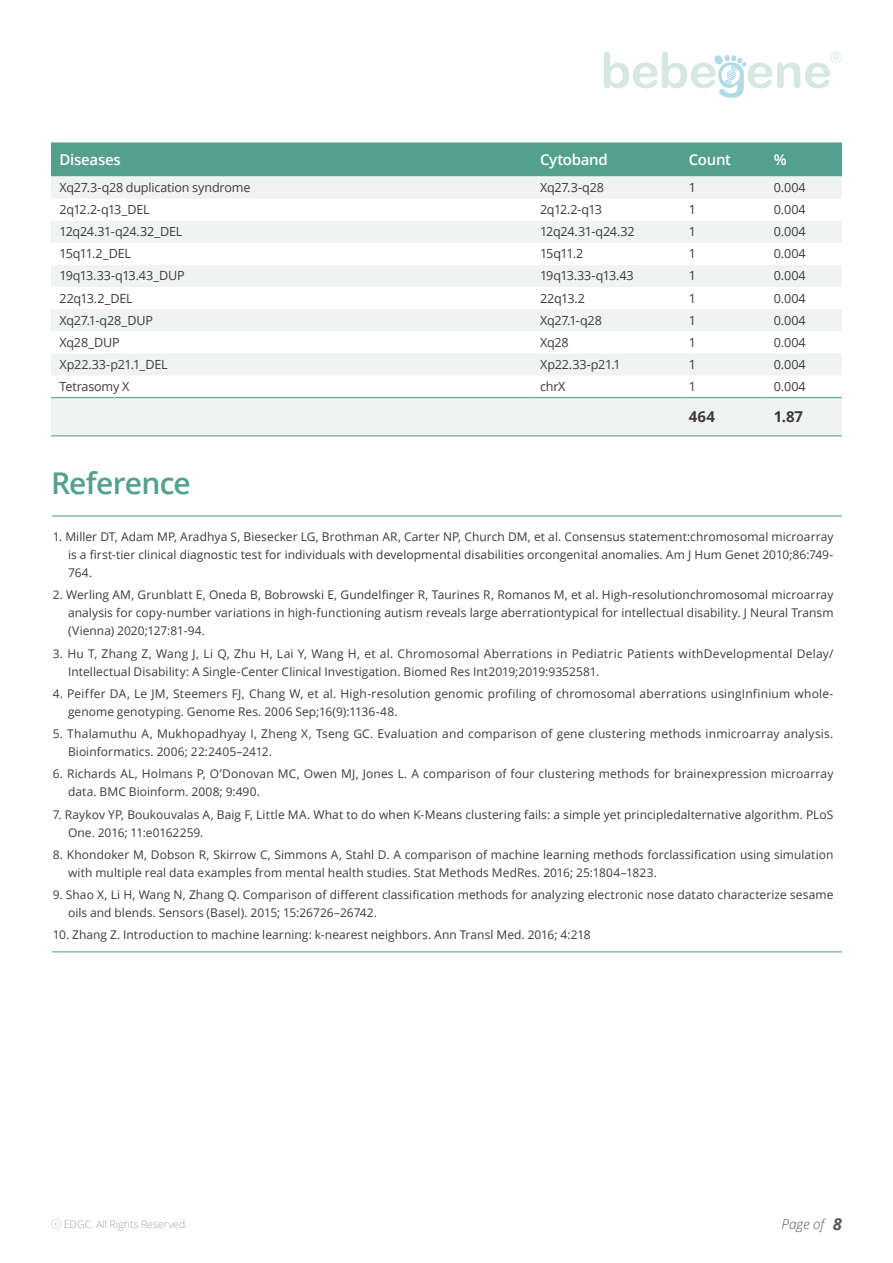
<style>
.page{position:relative;width:893px;height:1263px;background:#fff}
.page>*{position:absolute;margin:0;border:0;box-sizing:border-box;transform-origin:0 0}
.t1{font:600 30px "Open Sans";letter-spacing:-.025em;color:#53a08c}
.t2{font:600 15px "Open Sans";letter-spacing:-.02em;color:#fff}
.t3{font:700 15px "Open Sans";color:#3e3a39}
.t4{font:italic 300 13.5px "Open Sans";color:#595757}
.t5{font:12.6px "Open Sans";letter-spacing:-.02em;color:#3e3a39}
.t6{font:12.6px "Open Sans";letter-spacing:-.05em;color:#3e3a39}
.t7{font:12.6px "Open Sans";letter-spacing:-.04em;color:#3e3a39}
.t8{font:12px/18px "Open Sans";letter-spacing:.01em;color:#3e3a39}
.t9{font:300 10.5px "Open Sans";letter-spacing:.005em;color:#9fa0a0}
.s1{font-family:"Noto Sans CJ Kkr";font-weight:100}
.s2{font-weight:700;font-size:16.5px}
</style>
<div class="page">
<svg style="left:604px;top:52px;width:238px;height:46px"></svg>
<div style="left:51px;top:142px;width:791px;height:34px;background:#53a08c"></div>
<svg style="left:51px;top:176px;width:791px;height:259px;fill:#eff4f2"></svg>
<hr style="left:51px;top:397px;width:480px;height:1px;background:#53a08c">
<hr style="left:531px;top:397px;width:149px;height:1px;background:#53a08c">
<hr style="left:680px;top:397px;width:85px;height:1px;background:#53a08c">
<hr style="left:765px;top:397px;width:77px;height:1px;background:#53a08c">
<hr style="left:51px;top:435px;width:480px;height:1px;background:#53a08c">
<hr style="left:531px;top:435px;width:149px;height:1px;background:#53a08c">
<hr style="left:680px;top:435px;width:85px;height:1px;background:#53a08c">
<hr style="left:765px;top:435px;width:77px;height:1px;background:#53a08c">
<hr style="left:52px;top:515px;width:790px;height:1px;background:#53a08c">
<hr style="left:52px;top:951px;width:790px;height:1px;background:#53a08c">
<p class="t2" style="left:60px;top:149px;width:63px">Diseases</p>
<p class="t2" style="left:540px;top:149px;width:69px">Cytoband</p>
<p class="t2" style="left:689px;top:149px;width:44px">Count</p>
<p class="t2" style="left:774px;top:149px;width:14px">%</p>
<p class="t5" style="left:60px;top:179px;width:192px">Xq27.3-q28 duplication syndrome</p>
<p class="t5" style="left:540px;top:179px;width:65px">Xq27.3-q28</p>
<p class="t5" style="left:689px;top:179px;width:9px">1</p>
<p class="t5" style="left:774px;top:179px;width:33px">0.004</p>
<p class="t6" style="left:60px;top:201px;width:92px">2q12.2-q13_DEL</p>
<p class="t5" style="left:540px;top:201px;width:63px">2q12.2-q13</p>
<p class="t5" style="left:689px;top:201px;width:9px">1</p>
<p class="t5" style="left:774px;top:201px;width:33px">0.004</p>
<p class="t5" style="left:60px;top:223px;width:124px">12q24.31-q24.32_DEL</p>
<p class="t5" style="left:540px;top:223px;width:96px">12q24.31-q24.32</p>
<p class="t5" style="left:689px;top:223px;width:9px">1</p>
<p class="t5" style="left:774px;top:223px;width:33px">0.004</p>
<p class="t7" style="left:60px;top:245px;width:73px">15q11.2_DEL</p>
<p class="t5" style="left:540px;top:245px;width:45px">15q11.2</p>
<p class="t5" style="left:689px;top:245px;width:9px">1</p>
<p class="t5" style="left:774px;top:245px;width:33px">0.004</p>
<p class="t5" style="left:60px;top:267px;width:127px">19q13.33-q13.43_DUP</p>
<p class="t6" style="left:540px;top:267px;width:95px">19q13.33-q13.43</p>
<p class="t5" style="left:689px;top:267px;width:9px">1</p>
<p class="t5" style="left:774px;top:267px;width:33px">0.004</p>
<p class="t5" style="left:60px;top:289px;width:75px">22q13.2_DEL</p>
<p class="t5" style="left:540px;top:289px;width:47px">22q13.2</p>
<p class="t5" style="left:689px;top:289px;width:9px">1</p>
<p class="t5" style="left:774px;top:289px;width:33px">0.004</p>
<p class="t5" style="left:60px;top:311px;width:95px">Xq27.1-q28_DUP</p>
<p class="t5" style="left:540px;top:311px;width:63px">Xq27.1-q28</p>
<p class="t5" style="left:689px;top:311px;width:9px">1</p>
<p class="t5" style="left:774px;top:311px;width:33px">0.004</p>
<p class="t5" style="left:60px;top:334px;width:62px">Xq28_DUP</p>
<p class="t5" style="left:540px;top:334px;width:30px">Xq28</p>
<p class="t5" style="left:689px;top:334px;width:9px">1</p>
<p class="t5" style="left:774px;top:334px;width:33px">0.004</p>
<p class="t5" style="left:60px;top:356px;width:110px">Xp22.33-p21.1_DEL</p>
<p class="t5" style="left:540px;top:356px;width:82px">Xp22.33-p21.1</p>
<p class="t5" style="left:689px;top:356px;width:9px">1</p>
<p class="t5" style="left:774px;top:356px;width:33px">0.004</p>
<p class="t5" style="left:60px;top:378px;width:71px">Tetrasomy X</p>
<p class="t5" style="left:540px;top:378px;width:27px">chrX</p>
<p class="t5" style="left:689px;top:378px;width:9px">1</p>
<p class="t5" style="left:774px;top:378px;width:33px">0.004</p>
<p class="t3" style="left:689px;top:406px;width:28px">464</p>
<p class="t3" style="left:774px;top:406px;width:31px">1.87</p>
<h1 class="t1" style="left:51px;top:462px;width:141px">Reference</h1>
<p class="t8" style="left:68px;top:527px;width:767px;text-align:justify;text-indent:-15px">1. Miller DT, Adam MP, Aradhya S, Biesecker LG, Brothman AR, Carter NP, Church DM, et al. Consensus statement:chromosomal microarray is a first-tier clinical diagnostic test for individuals with developmental disabilities orcongenital anomalies. Am J Hum Genet 2010;86:749- 764.</p>
<p class="t8" style="left:68px;top:586px;width:767px;text-align:justify;text-indent:-15px">2. Werling AM, Grunblatt E, Oneda B, Bobrowski E, Gundelfinger R, Taurines R, Romanos M, et al. High-resolutionchromosomal microarray analysis for copy-number variations in high-functioning autism reveals large aberrationtypical for intellectual disability. J Neural Transm (Vienna) 2020;127:81-94.</p>
<p class="t8" style="left:68px;top:644px;width:767px;text-indent:-15px">3. Hu T, Zhang Z, Wang J, Li Q, Zhu H, Lai Y, Wang H, et al. Chromosomal Aberrations in Pediatric Patients withDevelopmental Delay/<br>Intellectual Disability: A Single-Center Clinical Investigation. Biomed Res Int2019;2019:9352581.</p>
<p class="t8" style="left:68px;top:684px;width:767px;text-indent:-15px">4. Peiffer DA, Le JM, Steemers FJ, Chang W, et al. High-resolution genomic profiling of chromosomal aberrations usingInfinium whole&shy;genome genotyping. Genome Res. 2006 Sep;16(9):1136-48.</p>
<p class="t8" style="left:68px;top:724px;width:767px;text-indent:-15px">5. Thalamuthu A, Mukhopadhyay I, Zheng X, Tseng GC. Evaluation and comparison of gene clustering methods inmicroarray analysis.<br>Bioinformatics. 2006; 22:2405–2412.</p>
<p class="t8" style="left:68px;top:765px;width:767px;text-indent:-15px">6. Richards AL, Holmans P, O’Donovan MC, Owen MJ, Jones L. A comparison of four clustering methods for brainexpression microarray data. BMC Bioinform. 2008; 9:490.</p>
<p class="t8" style="left:68px;top:805px;width:767px;text-indent:-15px">7. Raykov YP, Boukouvalas A, Baig F, Little MA. What to do when K-Means clustering fails: a simple yet principledalternative algorithm. PLoS<br>One. 2016; 11:e0162259.</p>
<p class="t8" style="left:68px;top:845px;width:767px;text-indent:-15px">8. Khondoker M, Dobson R, Skirrow C, Simmons A, Stahl D. A comparison of machine learning methods forclassification using simulation with multiple real data examples from mental health studies. Stat Methods MedRes. 2016; 25:1804–1823.</p>
<p class="t8" style="left:68px;top:885px;width:767px;text-indent:-15px">9. Shao X, Li H, Wang N, Zhang Q. Comparison of different classification methods for analyzing electronic nose datato characterize sesame oils and blends. Sensors (Basel). 2015; 15:26726–26742.</p>
<p class="t8" style="left:53px;top:926px;width:539px">10. Zhang Z. Introduction to machine learning: k-nearest neighbors. Ann Transl Med. 2016; 4:218</p>
<p class="t9" style="left:51px;top:1217px;width:138px"><span class="s1">ⓒ</span> EDGC. All Rights Reserved.</p>
<p class="t4" style="left:781px;top:1214px;width:62px">Page of <span class="s2">8</span></p>
</div>
